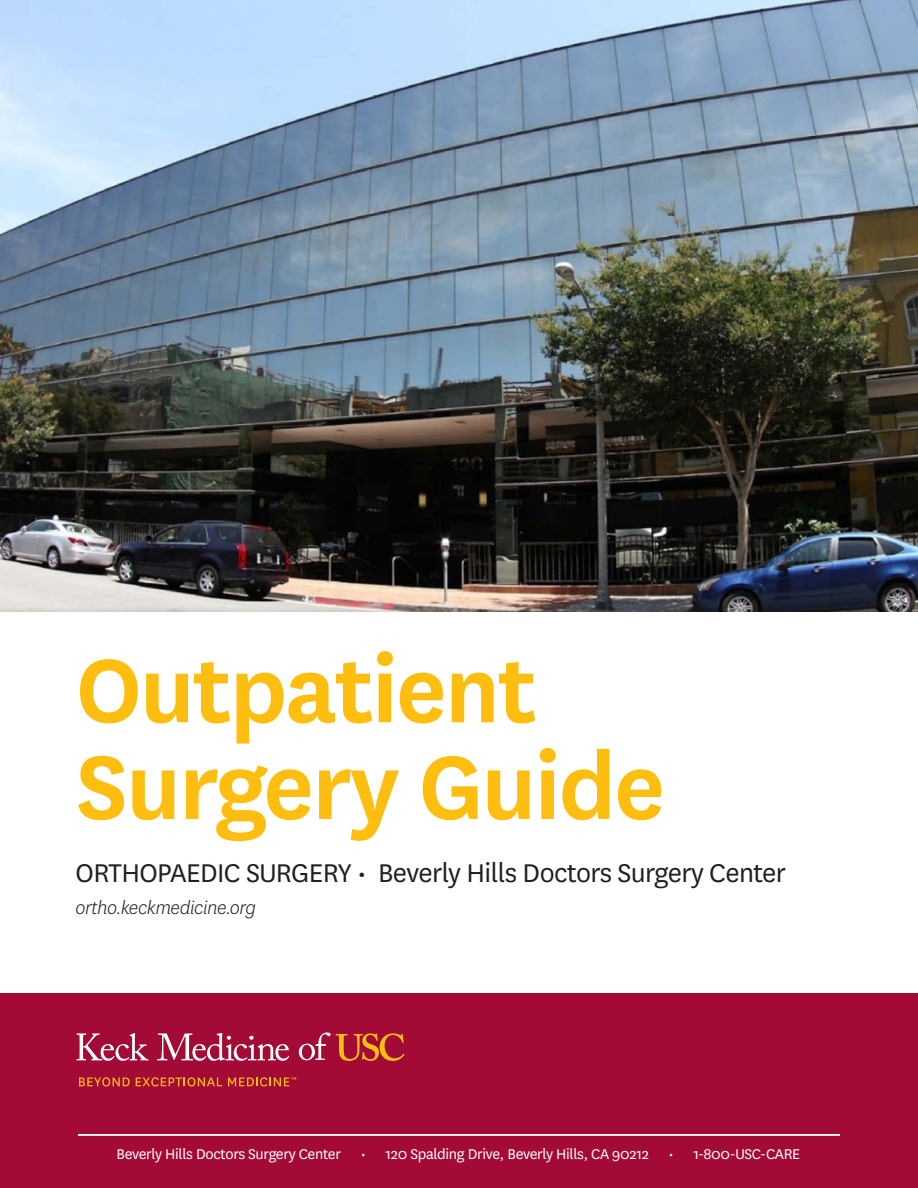
<style>
.page{position:relative;width:918px;height:1188px;background:#fff}
.page>*{position:absolute;margin:0;border:0;box-sizing:border-box;transform-origin:0 0}
.t1{font:600 105px "National";letter-spacing:-.02em;color:#febe10}
.t2{font:30px "National";letter-spacing:-.02em;color:#231f20}
.t3{font:italic 300 21px "National";letter-spacing:-.02em;color:#231f20}
.t4{font:16.5px "National";letter-spacing:-.02em;color:#fff}
</style>
<div class="page">
<div style="left:0;top:994px;width:918px;height:194px;background:#a30a36"></div>
<hr style="left:78px;top:1134px;width:762px;height:2px;background:#fff">
<svg style="left:77px;top:1033px;width:71px;height:28px"></svg>
<svg style="left:157px;top:1033px;width:132px;height:28px"></svg>
<svg style="left:299px;top:1032px;width:106px;height:29px"></svg>
<svg style="left:79px;top:1077px;width:51px;height:9px"></svg>
<svg style="left:136px;top:1077px;width:86px;height:9px"></svg>
<svg style="left:228px;top:1077px;width:68px;height:9px"></svg>
<img style="left:0;top:0;width:918px;height:611px">
<p class="t1" style="left:76px;top:617px;width:463px">Outpatient</p>
<p class="t1" style="left:76px;top:714px;width:591px">Surgery Guide</p>
<p class="t2" style="left:76px;top:853px;width:712px">ORTHOPAEDIC SURGERY • Beverly Hills Doctors Surgery Center</p>
<p class="t3" style="left:76px;top:895px;width:182px">ortho.keckmedicine.org</p>
<p class="t4" style="left:117px;top:1144px;width:685px">Beverly Hills Doctors Surgery Center • 120 Spalding Drive, Beverly Hills, CA 90212 • 1-800-USC-CARE</p>
</div>
